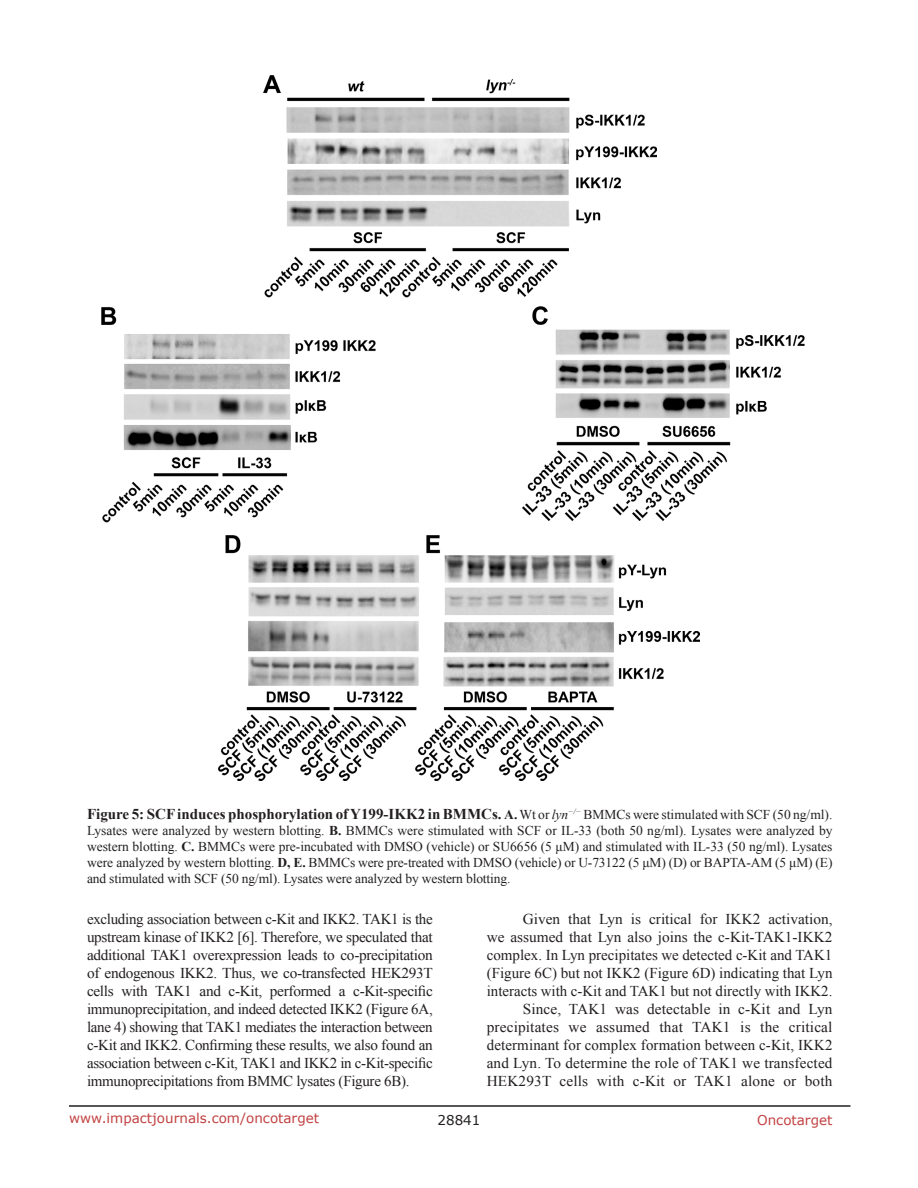
<style>
.page{position:relative;width:918px;height:1188px;background:#fff}
.page>*{position:absolute;margin:0;border:0;box-sizing:border-box;transform-origin:0 0}
.BodyText{font:15px/18px "Times New Roman";color:#231f20;text-align:justify}
.FigureText{font:700 15px "Times New Roman";color:#231f20}
.FigureText-2{font:13.5px/16.2px "Times New Roman";letter-spacing:-.01em;color:#231f20;text-align:justify}
.t1{font:13.5px "Verdana";color:#c24141}
.t2{font:13.5px "Verdana";color:#231f20}
.s1{font-size:13.5px}
.s2{font-weight:400;font-size:13.5px}
.s3{font-weight:400;font-style:italic;font-size:13.5px}
.s4{font-weight:700}
</style>
<div class="page">
<hr style="left:69px;top:1105px;width:781px;height:2px;background:#231f20">
<img style="left:263px;top:76px;width:393px;height:222px">
<img style="left:522px;top:306px;width:283px;height:215px">
<img style="left:101px;top:307px;width:275px;height:216px">
<img style="left:219px;top:536px;width:480px;height:244px">
<p class="FigureText" style="left:87px;top:803px;width:747px">Figure 5: SCF induces phosphorylation of Y199-IKK2 in BMMCs. <span class="s1">A.</span> <span class="s2">Wt or</span> <span class="s3">lyn</span><sup>−/−</sup> <span class="s2">BMMCs were stimulated with SCF (50 ng/ml).</span></p>
<p class="FigureText-2" style="left:87px;top:822px;width:747px">Lysates were analyzed by western blotting. <span class="s4">B.</span> BMMCs were stimulated with SCF or IL-33 (both 50 ng/ml). Lysates were analyzed by western blotting. <span class="s4">C.</span> BMMCs were pre-incubated with DMSO (vehicle) or SU6656 (5 μM) and stimulated with IL-33 (50 ng/ml). Lysates were analyzed by western blotting. <span class="s4">D, E.</span> BMMCs were pre-treated with DMSO (vehicle) or U-73122 (5 μM) (D) or BAPTA-AM (5 μM) (E) and stimulated with SCF (50 ng/ml). Lysates were analyzed by western blotting.</p>
<p class="BodyText" style="left:87px;top:910px;width:348px">excluding association between c-Kit and IKK2. TAK1 is the upstream kinase of IKK2 [6]. Therefore, we speculated that additional TAK1 overexpression leads to co-precipitation of endogenous IKK2. Thus, we co-transfected HEK293T cells with TAK1 and c-Kit, performed a c-Kit-specific immunoprecipitation, and indeed detected IKK2 (Figure 6A, lane 4) showing that TAK1 mediates the interaction between c-Kit and IKK2. Confirming these results, we also found an association between c-Kit, TAK1 and IKK2 in c-Kit-specific immunoprecipitations from BMMC lysates (Figure 6B).</p>
<p class="BodyText" style="left:487px;top:910px;width:347px;text-indent:36px">Given that Lyn is critical for IKK2 activation, we assumed that Lyn also joins the c-Kit-TAK1-IKK2 complex. In Lyn precipitates we detected c-Kit and TAK1 (Figure 6C) but not IKK2 (Figure 6D) indicating that Lyn interacts with c-Kit and TAK1 but not directly with IKK2.</p>
<p class="BodyText" style="left:487px;top:1000px;width:347px;text-indent:36px">Since, TAK1 was detectable in c-Kit and Lyn precipitates we assumed that TAK1 is the critical determinant for complex formation between c-Kit, IKK2 and Lyn. To determine the role of TAK1 we transfected HEK293T cells with c-Kit or TAK1 alone or both</p>
<p class="t1" style="left:69px;top:1109px;width:252px">www.impactjournals.com/oncotarget</p>
<p class="t2" style="left:438px;top:1111px;width:44px">28841</p>
<p class="t1" style="left:757px;top:1111px;width:77px">Oncotarget</p>
</div>
